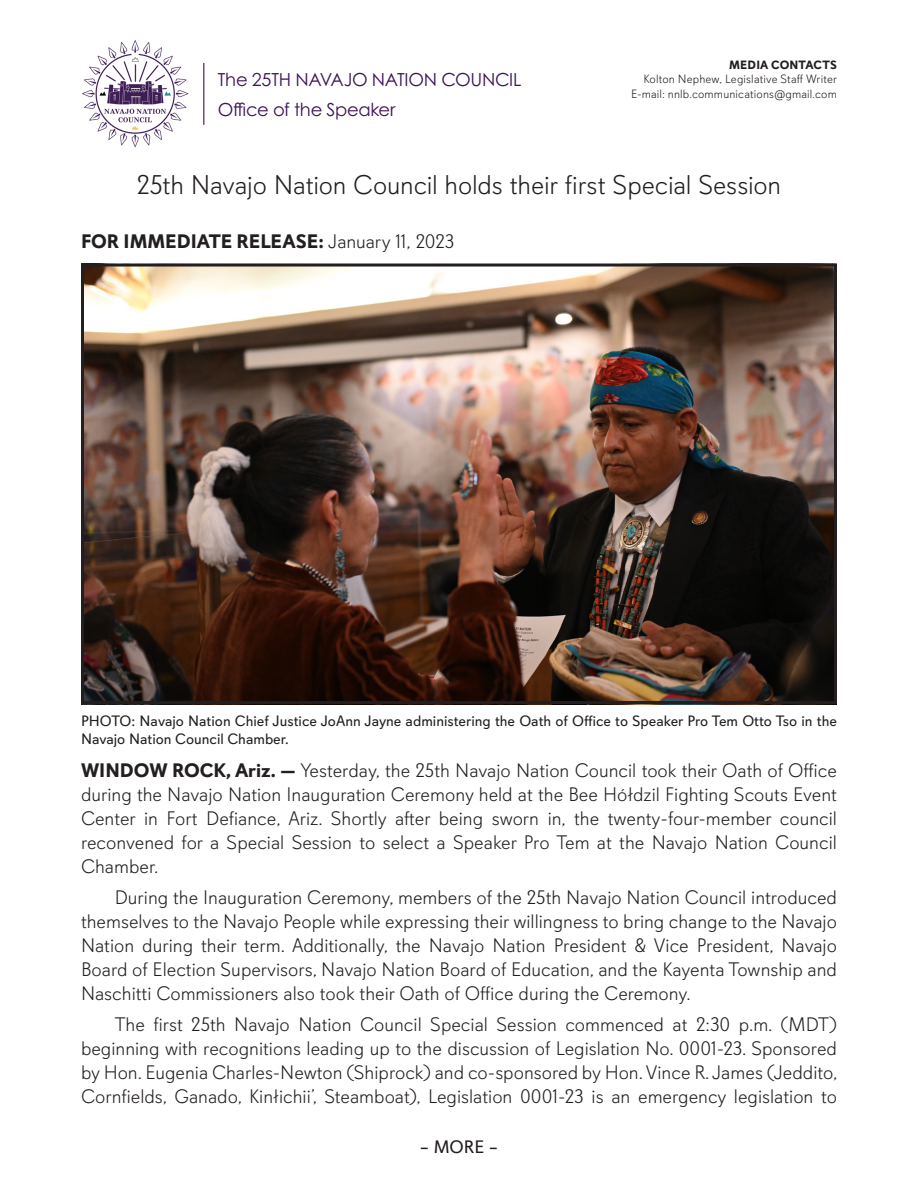
<style>
.page{position:relative;width:918px;height:1188px;background:#fff}
.page>*{position:absolute;margin:0;border:0;box-sizing:border-box;transform-origin:0 0}
.PR_Title{font:300 27px "Davis Sans";letter-spacing:-.005em;color:#231f20}
.Regular_PR_Paragraph{font:300 19.5px/24px "Davis Sans";color:#231f20;text-align:justify}
.PR_First_Paragraph{font:300 19.5px/24px "Davis Sans";color:#231f20;text-align:justify}
.t1{font:700 19.5px "Davis Sans";color:#231f20}
.t2{font:18px "Century Gothic Pro";letter-spacing:-.02em;color:#3d1655}
.t3{font:18px "Davis Sans";color:#231f20}
.t4{font:15px/18px "Davis Sans";color:#231f20}
.PR_Body_11_pt{font:300 12px "Davis Sans";letter-spacing:.01em;color:#231f20}
.PR_Body_11_pt-2{font:700 12px "Davis Sans";letter-spacing:.015em;color:#231f20}
.s1{font-weight:300}
.s2{font-weight:700}
</style>
<div class="page">
<hr style="left:203px;top:63px;width:1px;height:62px;background:#3d1655">
<img style="left:82px;top:40px;width:107px;height:107px">
<img style="left:85px;top:268px;width:748px;height:432px">
<div style="left:81px;top:264px;width:756px;height:440px;border:3px solid #231f20"></div>
<p class="t2" style="left:218px;top:68px;width:305px">The 25TH NAVAJO NATION COUNCIL</p>
<p class="t2" style="left:218px;top:98px;width:179px">Office of the Speaker</p>
<p class="PR_Body_11_pt-2" style="left:729px;top:57px;width:109px">MEDIA CONTACTS</p>
<p class="PR_Body_11_pt" style="left:643px;top:72px;width:195px">Kolton Nephew, Legislative Staff Writer</p>
<p class="PR_Body_11_pt" style="left:631px;top:87px;width:207px">E-mail: nnlb.communications@gmail.com</p>
<p class="PR_Title" style="left:137px;top:170px;width:646px">25th Navajo Nation Council holds their first Special Session</p>
<p class="t1" style="left:81px;top:229px;width:375px">FOR IMMEDIATE RELEASE: <span class="s1">January 11, 2023</span></p>
<p class="t4" style="left:81px;top:712px;width:758px">PHOTO: Navajo Nation Chief Justice JoAnn Jayne administering the Oath of Office to Speaker Pro Tem Otto Tso in the<br>Navajo Nation Council Chamber.</p>
<p class="PR_First_Paragraph" style="left:81px;top:759px;width:758px"><span class="s2">WINDOW ROCK, Ariz. —</span> Yesterday, the 25th Navajo Nation Council took their Oath of Office during the Navajo Nation Inauguration Ceremony held at the Bee Hółdzil Fighting Scouts Event Center in Fort Defiance, Ariz. Shortly after being sworn in, the twenty-four-member council reconvened for a Special Session to select a Speaker Pro Tem at the Navajo Nation Council Chamber.</p>
<p class="Regular_PR_Paragraph" style="left:81px;top:886px;width:758px;text-indent:34px">During the Inauguration Ceremony, members of the 25th Navajo Nation Council introduced themselves to the Navajo People while expressing their willingness to bring change to the Navajo Nation during their term. Additionally, the Navajo Nation President &amp; Vice President, Navajo Board of Election Supervisors, Navajo Nation Board of Education, and the Kayenta Township and Naschitti Commissioners also took their Oath of Office during the Ceremony.</p>
<p class="Regular_PR_Paragraph" style="left:81px;top:1012px;width:758px;text-indent:34px">The first 25th Navajo Nation Council Special Session commenced at 2:30 p.m. (MDT) beginning with recognitions leading up to the discussion of Legislation No. 0001-23. Sponsored by Hon. Eugenia Charles-Newton (Shiprock) and co-sponsored by Hon. Vince R. James (Jeddito, Cornfields, Ganado, Kinłichii’, Steamboat), Legislation 0001-23 is an emergency legislation to</p>
<p class="t3" style="left:420px;top:1137px;width:80px">– MORE –</p>
</div>
